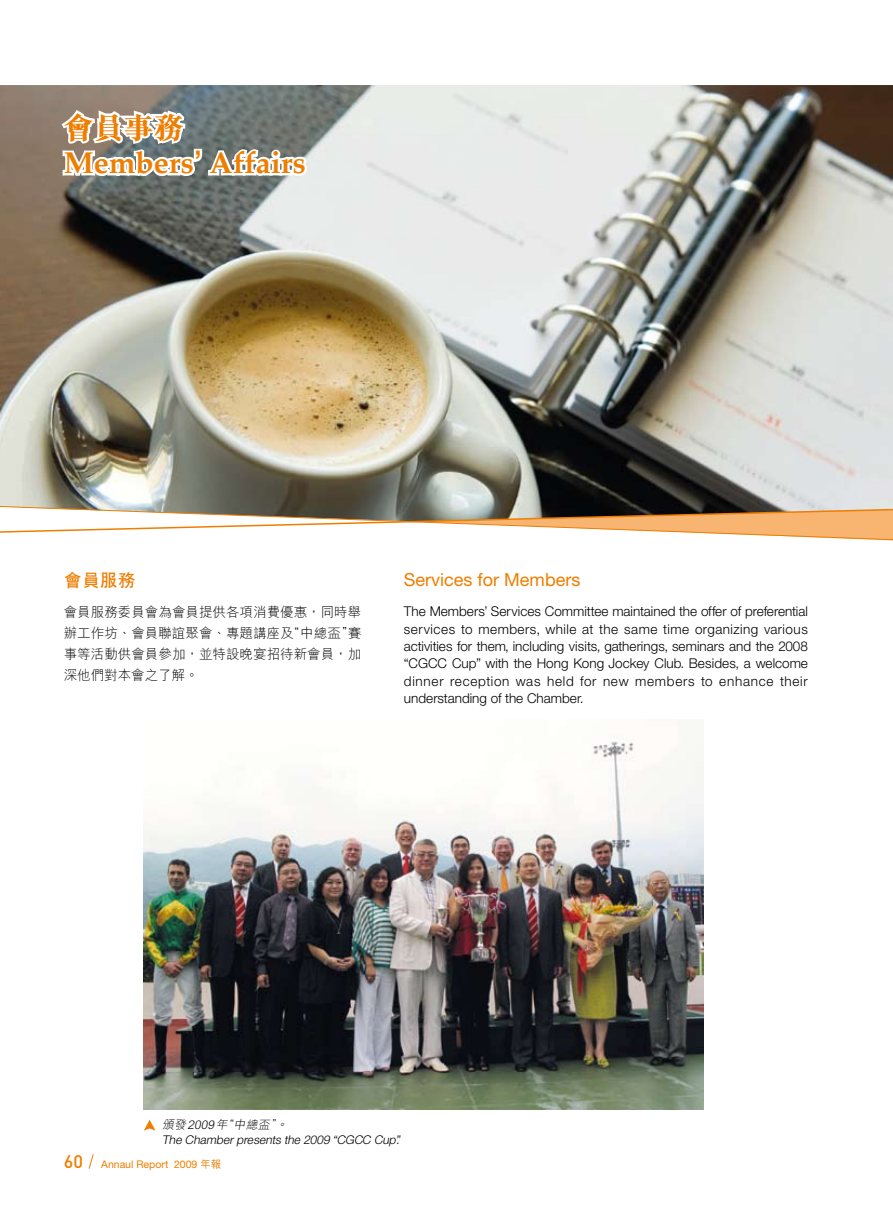
<style>
.page{position:relative;width:893px;height:1212px;background:#fff}
.page>*{position:absolute;margin:0;border:0;box-sizing:border-box;transform-origin:0 0}
.t1{font:700 30px "Palatino";color:#ef7d00}
.t2{font:800 30px "M Sung HK";color:#ef7d00}
.t3{font:18px "Helvetica Neue";color:#ef7d00}
.t4{font:700 18px "C Hei 2 HK";color:#ef7d00}
.t5{font:300 13.5px/17.2px "Helvetica Neue";letter-spacing:.01em;color:#000;text-align:justify}
.t6{font:300 13.5px/21px "M Hei HK";color:#000;text-align:justify}
.t7{font:italic 300 12px "Helvetica Neue";color:#000}
.t8{font:italic 300 12px "M Hei HK";color:#000}
.t9{font:10.5px "Helvetica Neue";color:#ef7d00}
.s1{font-family:"Helvetica Neue";font-weight:500}
.s2{font-family:"DIN";font-weight:500;font-size:18px}
.s3{font-family:"M Hei HK";font-weight:500}
</style>
<div class="page">
<svg style="left:88px;top:1154px;width:6px;height:15px"></svg>
<img style="left:0;top:85px;width:893px;height:419px">
<svg style="left:144px;top:1120px;width:11px;height:11px"></svg>
<svg style="left:59px;top:85px;width:252px;height:244px;background:#8a877b"></svg>
<img style="left:144px;top:719px;width:559px;height:391px">
<svg style="left:0;top:504px;width:893px;height:36px"></svg>
<h1 class="t2" style="left:64px;top:107px;width:121px">會員事務</h1>
<h1 class="t1" style="left:64px;top:137px;width:243px">Members<span class="s1">’</span> Affairs</h1>
<h2 class="t4" style="left:64px;top:567px;width:73px">會員服務</h2>
<p class="t6" style="left:64px;top:601px;width:299px">會員服務委員會為會員提供各項消費優惠，同時舉辦工作坊、會員聯誼聚會、專題講座及“中總盃”賽事等活動供會員參加，並特設晚宴招待新會員，加深他們對本會之了解。</p>
<h2 class="t3" style="left:404px;top:569px;width:178px">Services for Members</h2>
<p class="t5" style="left:404px;top:603px;width:405px">The Members’ Services Committee maintained the offer of preferential services to members, while at the same time organizing various activities for them, including visits, gatherings, seminars and the 2008 “CGCC Cup” with the Hong Kong Jockey Club. Besides, a welcome dinner reception was held for new members to enhance their understanding of the Chamber.</p>
<p class="t8" style="left:162px;top:1116px;width:130px">頒發2009年“中總盃”。</p>
<p class="t7" style="left:162px;top:1132px;width:242px">The Chamber presents the 2009 “CGCC Cup”.</p>
<p class="t9" style="left:64px;top:1158px;width:159px"><span class="s2">60</span> Annaul Report 2009 <span class="s3">年報</span></p>
</div>
